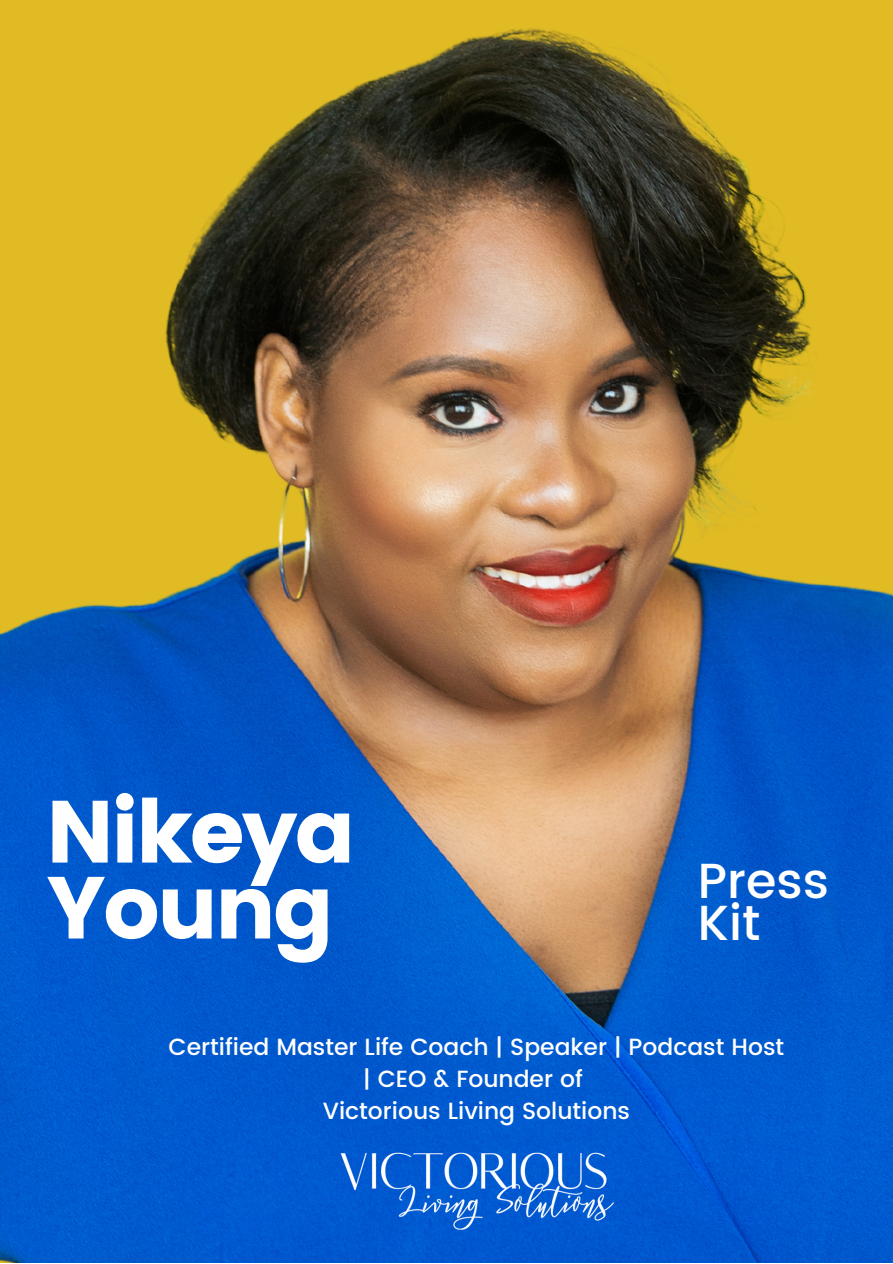
<style>
.page{position:relative;width:893px;height:1264px;background:#fff}
.page>*{position:absolute;margin:0;border:0;box-sizing:border-box;transform-origin:0 0}
.t1{font:87.75px "Poppins";letter-spacing:-.04em;color:#fff}
.t2{font:500 49.2px "Poppins";color:#fff}
.t3{font:500 23.4px/32.2px "Poppins";color:#fff;text-align:center}
</style>
<div class="page">
<img style="left:0;top:0;width:892px;height:1262px">
<img style="left:309px;top:1136px;width:334px;height:99px">
<p class="t1" style="left:46px;top:781px;width:311px">Nikeya</p>
<p class="t1" style="left:46px;top:856px;width:290px">Young</p>
<p class="t2" style="left:698px;top:852px;width:133px">Press</p>
<p class="t2" style="left:698px;top:894px;width:64px">Kit</p>
<p class="t3" style="left:169px;top:1030px;width:617px">Certified Master Life Coach | Speaker | Podcast Host | CEO &amp; Founder of</p>
<p class="t3" style="left:323px;top:1094px;width:309px">Victorious Living Solutions</p>
</div>
